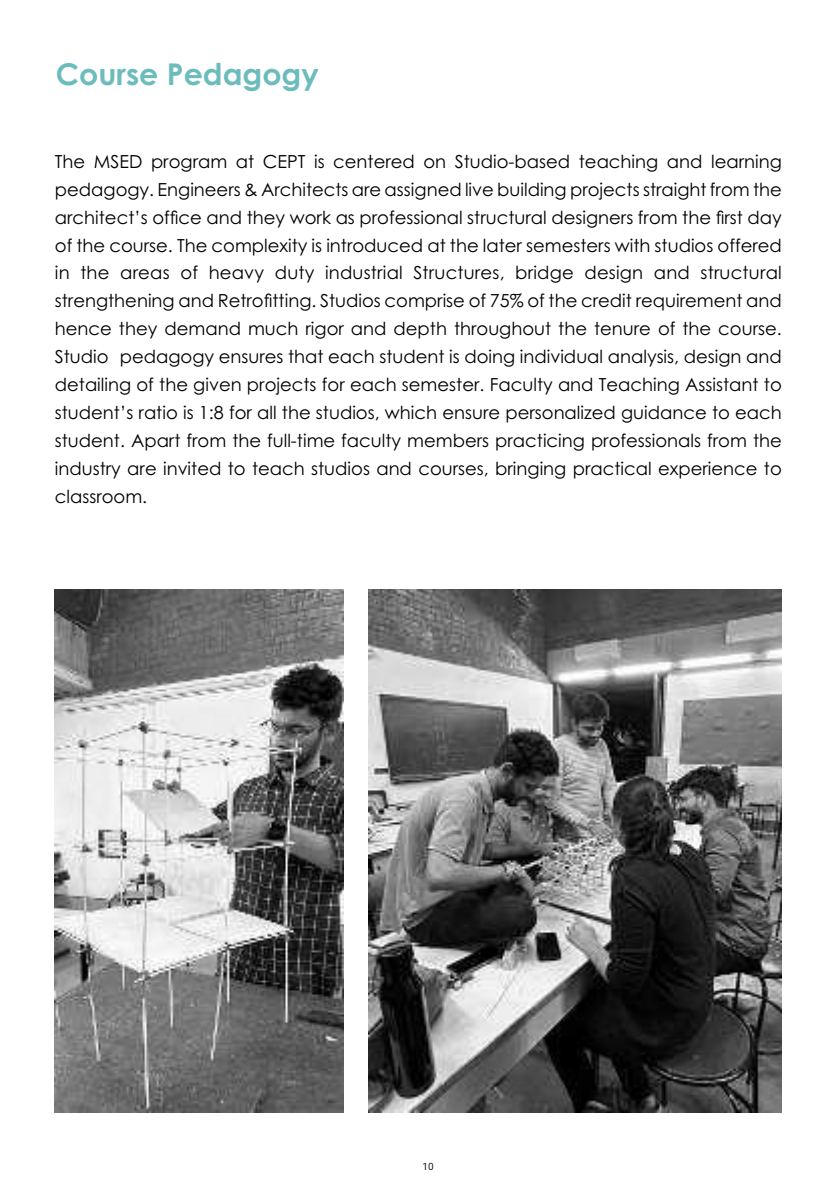
<style>
.page{position:relative;width:840px;height:1191px;background:#fff}
.page>*{position:absolute;margin:0;border:0;box-sizing:border-box;transform-origin:0 0}
.t1{font:700 30px "Century Gothic";color:#6dbcbd}
.t2{font:18px/27.8px "Century Gothic";color:#000;text-align:justify}
.t3{font:10px "Roboto";color:#1a1918}
</style>
<div class="page">
<img style="left:55px;top:589px;width:288px;height:523px">
<img style="left:368px;top:589px;width:413px;height:523px">
<h1 class="t1" style="left:56px;top:62px;width:264px">Course Pedagogy</h1>
<p class="t2" style="left:55px;top:149px;width:728px">The MSED program at CEPT is centered on Studio-based teaching and learning pedagogy. Engineers &amp; Architects are assigned live building projects straight from the architect9s ofñce and they work as professional structural designers from the ñrst day of the course. The complexity is introduced at the later semesters with studios offered in the areas of heavy duty industrial Structures, bridge design and structural strengthening and Retroñtting. Studios comprise of 75% of the credit requirement and hence they demand much rigor and depth throughout the tenure of the course.<br>Studio pedagogy ensures that each student is doing individual analysis, design and detailing of the given projects for each semester. Faculty and Teaching Assistant to student9s ratio is 1:8 for all the studios, which ensure personalized guidance to each student. Apart from the full-time faculty members practicing professionals from the industry are invited to teach studios and courses, bringing practical experience to classroom.</p>
<p class="t3" style="left:422px;top:1160px;width:13px">10</p>
</div>
